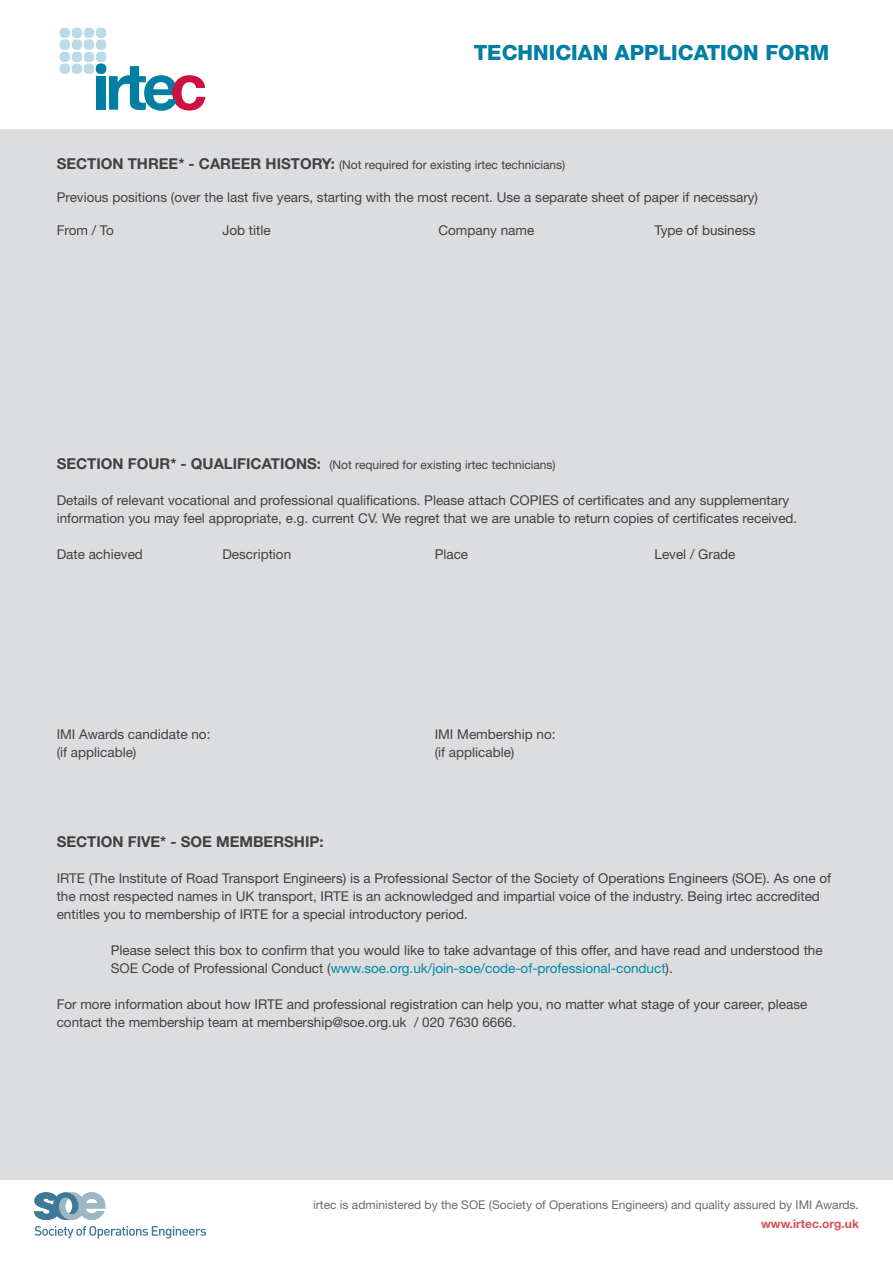
<style>
.page{position:relative;width:893px;height:1263px;background:#fff}
.page>*{position:absolute;margin:0;border:0;box-sizing:border-box;transform-origin:0 0}
.t1{font:800 21px "Helvetica Neue";color:#007ea3}
.t2{font:700 15px "Helvetica Neue";color:#414042}
.t3{font:13.5px/18px "Helvetica Neue";color:#414042}
.t4{font:12px "Helvetica Neue";color:#414042}
.t5{font:12px "Helvetica Neue";color:#696a6d}
.t6{font:700 12px "Helvetica Neue";color:#d6505a}
.s1{font-weight:700;font-size:15px}
.s2{color:#0087ab}
</style>
<div class="page">
<div style="left:97px;top:76px;width:9px;height:34px;background:#007ea3"></div>
<svg style="left:109px;top:66px;width:96px;height:45px"></svg>
<div style="left:96px;top:64px;width:10px;height:10px;background:#007ea3;border-radius:4px"></div>
<div style="left:84px;top:64px;width:10px;height:10px;background:#badbe7;border-radius:4px"></div>
<div style="left:96px;top:52px;width:10px;height:10px;background:#badbe7;border-radius:4px"></div>
<div style="left:84px;top:52px;width:10px;height:10px;background:#badbe7;border-radius:4px"></div>
<div style="left:72px;top:64px;width:10px;height:10px;background:#badbe7;border-radius:4px"></div>
<div style="left:60px;top:64px;width:10px;height:10px;background:#badbe7;border-radius:4px"></div>
<div style="left:72px;top:52px;width:10px;height:10px;background:#badbe7;border-radius:4px"></div>
<div style="left:60px;top:52px;width:10px;height:10px;background:#badbe7;border-radius:4px"></div>
<div style="left:96px;top:39px;width:10px;height:11px;background:#badbe7;border-radius:4px"></div>
<div style="left:84px;top:39px;width:10px;height:11px;background:#badbe7;border-radius:4px"></div>
<div style="left:96px;top:28px;width:10px;height:10px;background:#badbe7;border-radius:4px"></div>
<div style="left:84px;top:28px;width:10px;height:10px;background:#badbe7;border-radius:4px"></div>
<div style="left:72px;top:39px;width:10px;height:11px;background:#badbe7;border-radius:4px"></div>
<div style="left:60px;top:39px;width:10px;height:11px;background:#badbe7;border-radius:4px"></div>
<div style="left:72px;top:28px;width:10px;height:10px;background:#badbe7;border-radius:4px"></div>
<div style="left:60px;top:28px;width:10px;height:10px;background:#badbe7;border-radius:4px"></div>
<div style="left:0;top:130px;width:893px;height:1050px;background:#dcddde"></div>
<svg style="left:34px;top:1192px;width:172px;height:46px"></svg>
<h1 class="t1" style="left:474px;top:40px;width:357px">TECHNICIAN APPLICATION FORM</h1>
<p class="t4" style="left:57px;top:158px;width:510px"><span class="s1">SECTION THREE* - CAREER HISTORY:</span> (Not required for existing irtec technicians)</p>
<p class="t3" style="left:57px;top:188px;width:703px">Previous positions (over the last five years, starting with the most recent. Use a separate sheet of paper if necessary)</p>
<p class="t3" style="left:57px;top:221px;width:59px">From / To</p>
<p class="t3" style="left:222px;top:221px;width:50px">Job title</p>
<p class="t3" style="left:438px;top:221px;width:97px">Company name</p>
<p class="t3" style="left:654px;top:221px;width:103px">Type of business</p>
<p class="t4" style="left:57px;top:458px;width:501px"><span class="s1">SECTION FOUR* - QUALIFICATIONS:</span> (Not required for existing irtec technicians)</p>
<p class="t3" style="left:57px;top:491px;width:742px">Details of relevant vocational and professional qualifications. Please attach COPIES of certificates and any supplementary information you may feel appropriate, e.g. current CV. We regret that we are unable to return copies of certificates received.</p>
<p class="t3" style="left:57px;top:545px;width:88px">Date achieved</p>
<p class="t3" style="left:222px;top:545px;width:70px">Description</p>
<p class="t3" style="left:435px;top:545px;width:35px">Place</p>
<p class="t3" style="left:654px;top:545px;width:82px">Level / Grade</p>
<p class="t3" style="left:57px;top:725px;width:155px">IMI Awards candidate no:</p>
<p class="t3" style="left:435px;top:725px;width:122px">IMI Membership no:</p>
<p class="t3" style="left:57px;top:743px;width:81px">(if applicable)</p>
<p class="t3" style="left:435px;top:743px;width:81px">(if applicable)</p>
<p class="t2" style="left:57px;top:832px;width:268px">SECTION FIVE* - SOE MEMBERSHIP:</p>
<p class="t3" style="left:57px;top:869px;width:776px">IRTE (The Institute of Road Transport Engineers) is a Professional Sector of the Society of Operations Engineers (SOE). As one of the most respected names in UK transport, IRTE is an acknowledged and impartial voice of the industry. Being irtec accredited entitles you to membership of IRTE for a special introductory period.</p>
<p class="t3" style="left:111px;top:941px;width:713px">Please select this box to confirm that you would like to take advantage of this offer, and have read and understood the<br>SOE Code of Professional Conduct (<span class="s2">www.soe.org.uk/join-soe/code-of-professional-conduct</span>).</p>
<p class="t3" style="left:57px;top:995px;width:752px">For more information about how IRTE and professional registration can help you, no matter what stage of your career, please contact the membership team at membership@soe.org.uk / 020 7630 6666.</p>
<p class="t5" style="left:313px;top:1197px;width:547px">irtec is administered by the SOE (Society of Operations Engineers) and quality assured by IMI Awards.</p>
<p class="t6" style="left:761px;top:1216px;width:99px">www.irtec.org.uk</p>
</div>
